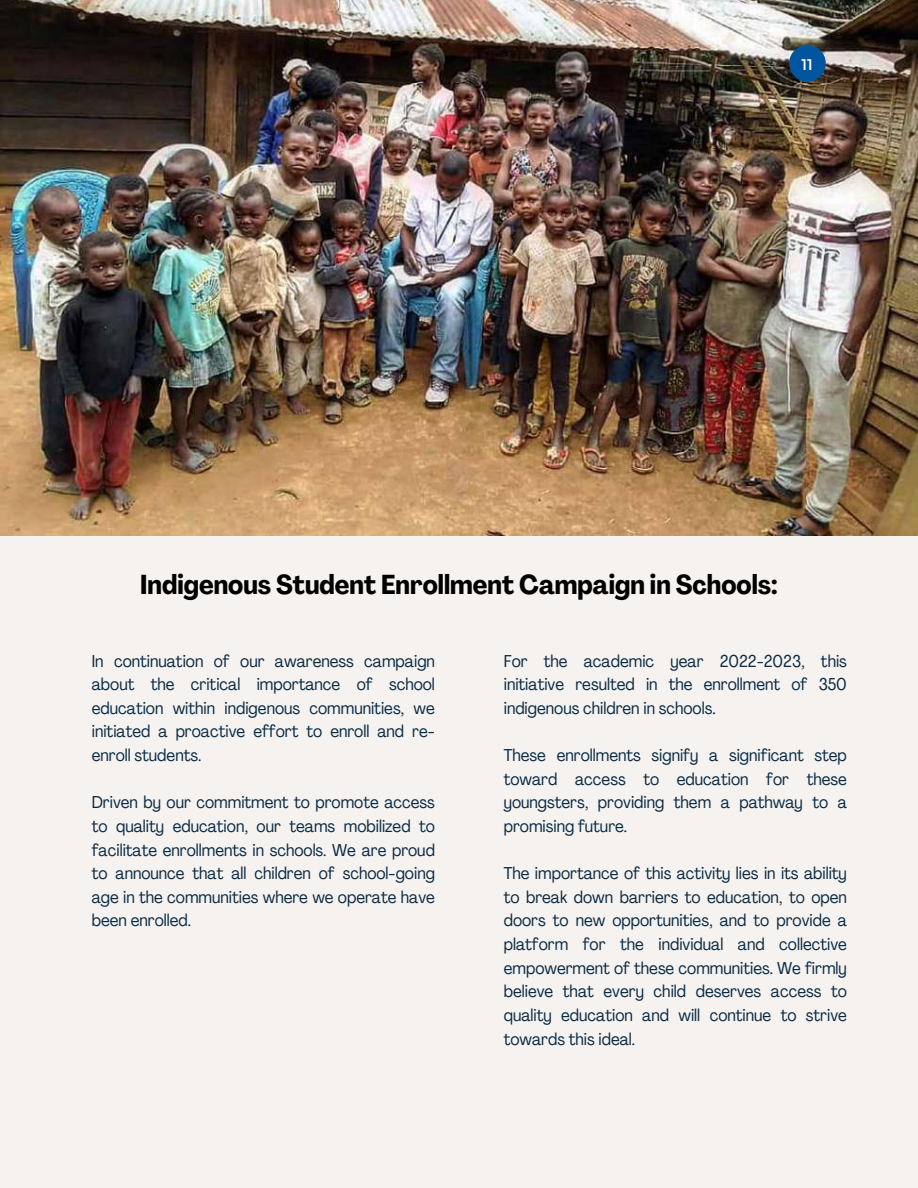
<style>
.page{position:relative;width:918px;height:1188px;background:#f6f2ef}
.page>*{position:absolute;margin:0;border:0;box-sizing:border-box;transform-origin:0 0}
.t1{font:700 condensed 27px "Agrandir";color:#000}
.t2{font:condensed 16.95px/23.7px "Agrandir";color:#072a44;text-align:justify}
.t3{font:15.45px "Montserrat";color:#fff}
</style>
<div class="page">
<img style="left:0;top:0;width:918px;height:535px">
<svg style="left:789px;top:45px;width:37px;height:37px"></svg>
<p class="t3" style="left:801px;top:55px;width:13px">11</p>
<h1 class="t1" style="left:140px;top:574px;width:639px">Indigenous Student Enrollment Campaign in Schools:</h1>
<p class="t2" style="left:92px;top:650px;width:345px">In continuation of our awareness campaign about the critical importance of school education within indigenous communities, we initiated a proactive effort to enroll and re&shy;enroll students.</p>
<p class="t2" style="left:92px;top:792px;width:345px">Driven by our commitment to promote access to quality education, our teams mobilized to facilitate enrollments in schools. We are proud to announce that all children of school-going age in the communities where we operate have been enrolled.</p>
<p class="t2" style="left:504px;top:650px;width:345px">For the academic year 2022-2023, this initiative resulted in the enrollment of 350 indigenous children in schools.</p>
<p class="t2" style="left:504px;top:745px;width:345px">These enrollments signify a significant step toward access to education for these youngsters, providing them a pathway to a promising future.</p>
<p class="t2" style="left:504px;top:863px;width:345px">The importance of this activity lies in its ability to break down barriers to education, to open doors to new opportunities, and to provide a platform for the individual and collective empowerment of these communities. We firmly believe that every child deserves access to quality education and will continue to strive towards this ideal.</p>
</div>
